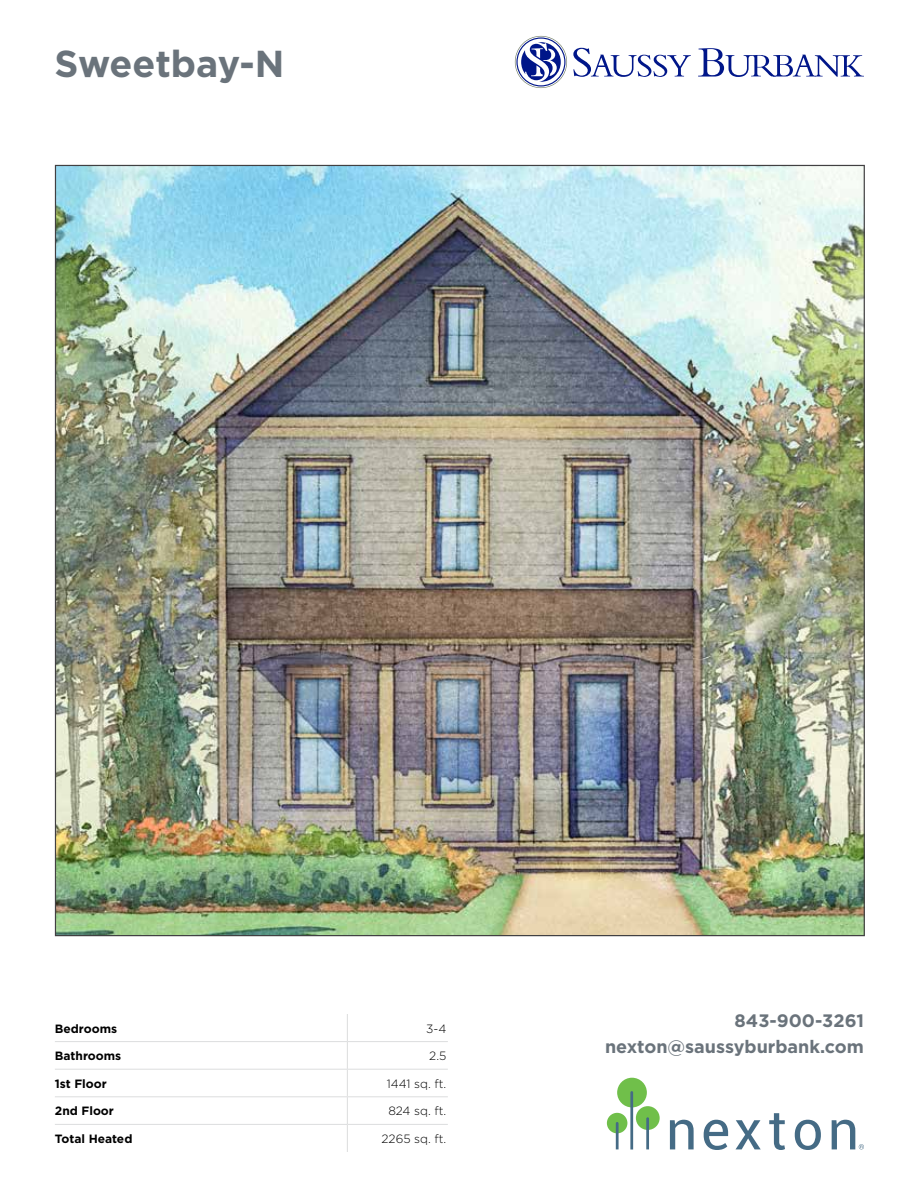
<style>
.page{position:relative;width:918px;height:1188px;background:#fff}
.page>*{position:absolute;margin:0;border:0;box-sizing:border-box;transform-origin:0 0}
.t1{font:700 37.5px "Gotham";color:#6a737b}
.t2{font:700 18px/25.5px "Gotham";color:#6a737b;text-align:right}
.t3{font:700 12px "Gotham";color:#000}
.t4{font:300 12px "Gotham";color:#000}
</style>
<div class="page">
<svg style="left:515px;top:36px;width:52px;height:52px"></svg>
<svg style="left:698px;top:48px;width:166px;height:29px"></svg>
<svg style="left:573px;top:48px;width:118px;height:29px"></svg>
<div style="left:636px;top:1106px;width:24px;height:24px;background:#70bf4a;border-radius:50%"></div>
<div style="left:607px;top:1113px;width:20px;height:20px;background:#70bf4a;border-radius:50%"></div>
<div style="left:617px;top:1078px;width:30px;height:29px;background:#70bf4a;border-radius:50%"></div>
<svg style="left:630px;top:1091px;width:3px;height:59px"></svg>
<svg style="left:646px;top:1117px;width:3px;height:32px"></svg>
<svg style="left:616px;top:1122px;width:3px;height:27px"></svg>
<svg style="left:670px;top:1120px;width:24px;height:29px"></svg>
<svg style="left:704px;top:1120px;width:24px;height:30px"></svg>
<svg style="left:736px;top:1120px;width:25px;height:29px"></svg>
<svg style="left:769px;top:1113px;width:16px;height:37px"></svg>
<svg style="left:795px;top:1120px;width:26px;height:30px"></svg>
<svg style="left:832px;top:1120px;width:32px;height:29px"></svg>
<img style="left:57px;top:167px;width:806px;height:767px">
<hr style="left:55px;top:1041px;width:292px;height:1px;background:#dcddde">
<hr style="left:347px;top:1041px;width:101px;height:1px;background:#dcddde">
<hr style="left:55px;top:1069px;width:292px;height:1px;background:#dcddde">
<hr style="left:347px;top:1069px;width:101px;height:1px;background:#dcddde">
<hr style="left:55px;top:1096px;width:292px;height:1px;background:#dcddde">
<hr style="left:347px;top:1096px;width:101px;height:1px;background:#dcddde">
<hr style="left:55px;top:1124px;width:292px;height:1px;background:#dcddde">
<hr style="left:347px;top:1124px;width:101px;height:1px;background:#dcddde">
<svg style="left:347px;top:1014px;width:1px;height:138px"></svg>
<h1 class="t1" style="left:54px;top:39px;width:232px">Sweetbay-N</h1>
<p class="t3" style="left:55px;top:1020px;width:64px">Bedrooms</p>
<p class="t4" style="left:426px;top:1021px;width:22px">3-4</p>
<p class="t3" style="left:55px;top:1048px;width:68px">Bathrooms</p>
<p class="t4" style="left:429px;top:1048px;width:19px">2.5</p>
<p class="t3" style="left:55px;top:1076px;width:53px">1st Floor</p>
<p class="t4" style="left:387px;top:1076px;width:61px">1441 sq. ft.</p>
<p class="t3" style="left:55px;top:1103px;width:61px">2nd Floor</p>
<p class="t4" style="left:388px;top:1104px;width:59px">824 sq. ft.</p>
<p class="t3" style="left:55px;top:1131px;width:79px">Total Heated</p>
<p class="t4" style="left:382px;top:1131px;width:66px">2265 sq. ft.</p>
<h2 class="t2" style="left:605px;top:1008px;width:260px">843-900-3261 nexton@saussyburbank.com</h2>
</div>
